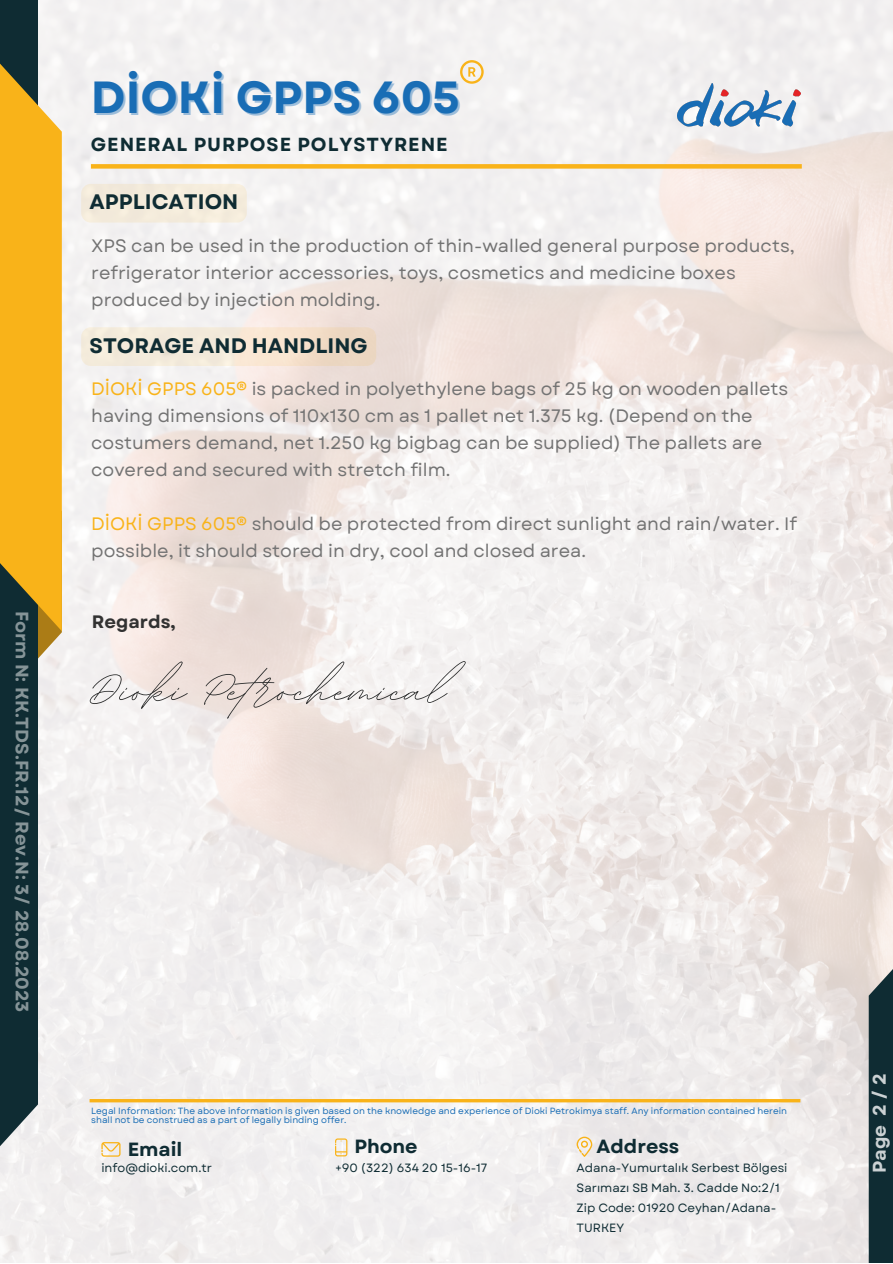
<style>
.page{position:relative;width:893px;height:1264px;background:#fff}
.page>*{position:absolute;margin:0;border:0;box-sizing:border-box;transform-origin:0 0}
.t1{font:75px "BD Script";color:#2c2d2d}
.t2{font:700 45px "Garet";color:#196db5}
.t3{font:700 21px "Garet";color:#0f2c33}
.t4{font:700 19.05px "Garet";color:#0f2c33}
.t5{font:700 18.9px "Garet";letter-spacing:.05em;color:#0f2c33}
.t6{font:700 18.3px "Garet";color:#fff}
.t7{font:18px/27px "Garet";color:#737373}
.t8{font:700 18px "Garet";color:#fff}
.t9{font:700 18px "Garet";color:#323232}
.t10{font:12px/20px "Garet";color:#0f2c33}
.t11{font:9px/9.8px "Garet";color:#196db5}
.s1{color:#f9b319}
</style>
<div class="page">
<img style="left:0;top:0;width:892px;height:1262px">
<svg style="left:38px;top:631px;width:24px;height:121px;fill:#f2efef"></svg>
<svg style="left:0;top:0;width:38px;height:1223px;background:#334b51"></svg>
<svg style="left:0;top:12px;width:62px;height:619px;background:#dca72b"></svg>
<svg style="left:868px;top:876px;width:24px;height:386px;background:#566769"></svg>
<div style="left:81px;top:184px;width:166px;height:38px;background:#f4ebdb"></div>
<div style="left:91px;top:164px;width:710px;height:5px;background:#f9b319"></div>
<svg style="left:460px;top:60px;width:23px;height:24px"></svg>
<img style="left:677px;top:84px;width:123px;height:45px">
<svg style="left:81px;top:327px;width:295px;height:39px;background:#f3e4d3"></svg>
<svg style="left:90px;top:1098px;width:710px;height:4px;background:#f6c24f"></svg>
<hr style="left:341px;top:1142px;width:2px;height:30px;background:#fff">
<hr style="left:538px;top:1142px;width:1px;height:30px;background:#fff">
<svg style="left:576px;top:1136px;width:16px;height:20px"></svg>
<svg style="left:101px;top:1142px;width:19px;height:14px"></svg>
<svg style="left:335px;top:1138px;width:12px;height:18px"></svg>
<p class="t8" style="left:35px;top:610px;width:403px;rotate:90deg">Form N: KK.TDS.FR.12/ Rev.N: 3/ 28.08.2023</p>
<p class="t2" style="left:91px;top:65px;width:370px">DİOKİ GPPS 605</p>
<p class="t5" style="left:91px;top:131px;width:358px">GENERAL PURPOSE POLYSTYRENE</p>
<p class="t3" style="left:90px;top:187px;width:150px">APPLICATION</p>
<p class="t7" style="left:91px;top:232px;width:705px">XPS can be used in the production of thin-walled general purpose products, refrigerator interior accessories, toys, cosmetics and medicine boxes produced by injection molding.</p>
<p class="t3" style="left:90px;top:330px;width:279px">STORAGE AND HANDLING</p>
<p class="t7" style="left:91px;top:375px;width:698px"><span class="s1">DİOKİ GPPS 605®</span> is packed in polyethylene bags of 25 kg on wooden pallets having dimensions of 110x130 cm as 1 pallet net 1.375 kg. (Depend on the costumers demand, net 1.250 kg bigbag can be supplied) The pallets are covered and secured with stretch film.</p>
<p class="t7" style="left:91px;top:510px;width:707px"><span class="s1">DİOKİ GPPS 605®</span> should be protected from direct sunlight and rain/water. If possible, it should stored in dry, cool and closed area.</p>
<p class="t9" style="left:92px;top:609px;width:85px">Regards,</p>
<p class="t1" style="left:89px;top:640px;width:358px">Dioki Petrochemical</p>
<p class="t11" style="left:91px;top:1105px;width:697px">Legal Information: The above information is given based on the knowledge and experience of Dioki Petrokimya staff. Any information contained herein shall not be construed as a part of legally binding offer.</p>
<p class="t4" style="left:128px;top:1135px;width:56px">Email</p>
<p class="t4" style="left:596px;top:1132px;width:84px">Address</p>
<p class="t4" style="left:354px;top:1132px;width:65px">Phone</p>
<p class="t10" style="left:101px;top:1157px;width:112px">info@dioki.com.tr</p>
<p class="t10" style="left:335px;top:1157px;width:154px">+90 (322) 634 20 15-16-17</p>
<p class="t10" style="left:576px;top:1157px;width:212px">Adana-Yumurtalık Serbest Bölgesi<br>Sarımazı SB Mah. 3. Cadde No:2/1<br>Zip Code: 01920 Ceyhan/Adana-<br>TURKEY</p>
<p class="t6" style="left:866px;top:1173px;width:101px;rotate:-90deg">Page 2/2</p>
</div>
